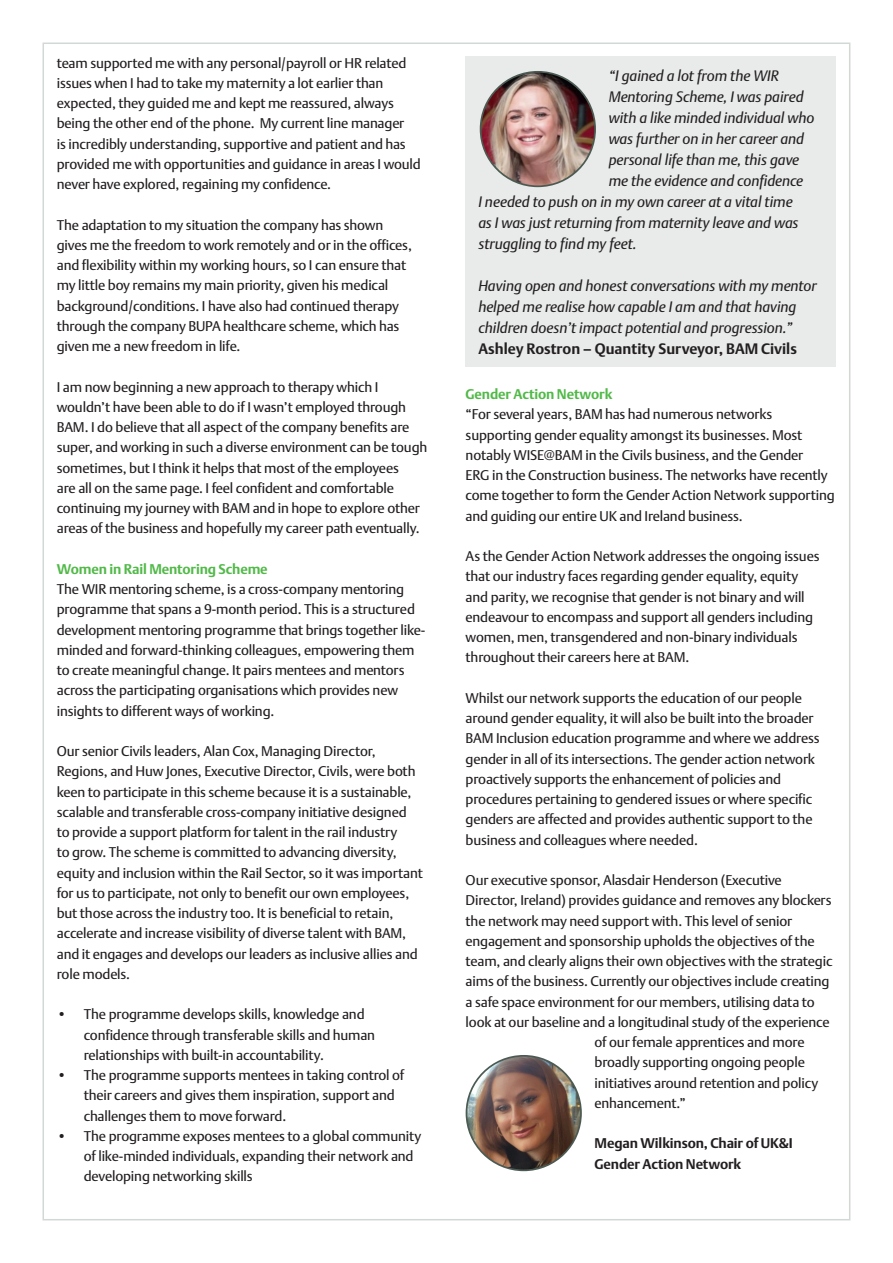
<style>
.page{position:relative;width:893px;height:1263px;background:#fff}
.page>*{position:absolute;margin:0;border:0;box-sizing:border-box;transform-origin:0 0}
.t1{font:italic 15px/21px "DTL Argo T";letter-spacing:-.005em;color:#231f20}
.t2{font:700 15px "DTL Argo T";color:#231f20}
.t3{font:13.95px/20.2px "DTL Argo T";letter-spacing:-.01em;color:#231f20}
.t4{font:700 13.95px "DTL Argo T";letter-spacing:-.01em;color:#51b948}
.t5{font:700 13.95px/20.2px "DTL Argo T";letter-spacing:-.01em;color:#231f20}
</style>
<div class="page">
<div style="left:466px;top:57px;width:370px;height:310px;background:#e8ebe9"></div>
<img style="left:481px;top:72px;width:114px;height:114px;border-radius:57px">
<div style="left:480px;top:71px;width:116px;height:116px;border:2px solid #4b5a52;border-radius:50%"></div>
<img style="left:466px;top:1056px;width:115px;height:114px;border-radius:57px">
<div style="left:466px;top:1055px;width:116px;height:116px;border:2px solid #4b5a52;border-radius:50%"></div>
<p class="t3" style="left:57px;top:52px;width:366px">team supported me with any personal/payroll or HR related issues when I had to take my maternity a lot earlier than expected, they guided me and kept me reassured, always being the other end of the phone. My current line manager<br>is incredibly understanding, supportive and patient and has provided me with opportunities and guidance in areas I would never have explored, regaining my confidence.</p>
<p class="t3" style="left:57px;top:214px;width:357px">The adaptation to my situation the company has shown gives me the freedom to work remotely and or in the offices, and flexibility within my working hours, so I can ensure that my little boy remains my main priority, given his medical background/conditions. I have also had continued therapy through the company BUPA healthcare scheme, which has given me a new freedom in life.</p>
<p class="t3" style="left:57px;top:376px;width:372px">I am now beginning a new approach to therapy which I wouldn’t have been able to do if I wasn’t employed through BAM. I do believe that all aspect of the company benefits are super, and working in such a diverse environment can be tough sometimes, but I think it helps that most of the employees<br>are all on the same page. I feel confident and comfortable continuing my journey with BAM and in hope to explore other areas of the business and hopefully my career path eventually.</p>
<p class="t4" style="left:57px;top:561px;width:213px">Women in Rail Mentoring Scheme</p>
<p class="t3" style="left:57px;top:579px;width:370px">The WIR mentoring scheme, is a cross-company mentoring programme that spans a 9-month period. This is a structured development mentoring programme that brings together like&shy;minded and forward-thinking colleagues, empowering them to create meaningful change. It pairs mentees and mentors across the participating organisations which provides new insights to different ways of working.</p>
<p class="t3" style="left:57px;top:741px;width:368px">Our senior Civils leaders, Alan Cox, Managing Director, Regions, and Huw Jones, Executive Director, Civils, were both keen to participate in this scheme because it is a sustainable, scalable and transferable cross-company initiative designed to provide a support platform for talent in the rail industry<br>to grow. The scheme is committed to advancing diversity, equity and inclusion within the Rail Sector, so it was important for us to participate, not only to benefit our own employees, but those across the industry too. It is beneficial to retain, accelerate and increase visibility of diverse talent with BAM, and it engages and develops our leaders as inclusive allies and role models.</p>
<p class="t3" style="left:84px;top:1004px;width:293px;text-indent:-27px">• The programme develops skills, knowledge and confidence through transferable skills and human relationships with built-in accountability.</p>
<p class="t3" style="left:84px;top:1065px;width:322px;text-indent:-27px">• The programme supports mentees in taking control of their careers and gives them inspiration, support and challenges them to move forward.</p>
<p class="t3" style="left:84px;top:1126px;width:339px;text-indent:-27px">• The programme exposes mentees to a global community of like-minded individuals, expanding their network and developing networking skills</p>
<p class="t1" style="left:609px;top:65px;width:172px">“I gained a lot from the WIR</p>
<p class="t1" style="left:609px;top:86px;width:196px">Mentoring Scheme, I was paired</p>
<p class="t1" style="left:609px;top:107px;width:207px">with a like minded individual who</p>
<p class="t1" style="left:609px;top:128px;width:197px">was further on in her career and</p>
<p class="t1" style="left:609px;top:149px;width:192px">personal life than me, this gave</p>
<p class="t1" style="left:609px;top:170px;width:196px">me the evidence and confidence</p>
<p class="t1" style="left:478px;top:191px;width:316px">I needed to push on in my own career at a vital time</p>
<p class="t1" style="left:478px;top:212px;width:322px">as I was just returning from maternity leave and was</p>
<p class="t1" style="left:478px;top:233px;width:160px">struggling to find my feet.</p>
<p class="t1" style="left:478px;top:275px;width:340px">Having open and honest conversations with my mentor helped me realise how capable I am and that having children doesn’t impact potential and progression.”</p>
<p class="t2" style="left:478px;top:340px;width:320px">Ashley Rostron – Quantity Surveyor, BAM Civils</p>
<p class="t4" style="left:466px;top:386px;width:148px">Gender Action Network</p>
<p class="t3" style="left:466px;top:404px;width:371px">“For several years, BAM has had numerous networks supporting gender equality amongst its businesses. Most notably WISE@BAM in the Civils business, and the Gender<br>ERG in the Construction business. The networks have recently come together to form the Gender Action Network supporting and guiding our entire UK and Ireland business.</p>
<p class="t3" style="left:466px;top:546px;width:355px">As the Gender Action Network addresses the ongoing issues that our industry faces regarding gender equality, equity and parity, we recognise that gender is not binary and will endeavour to encompass and support all genders including women, men, transgendered and non-binary individuals throughout their careers here at BAM.</p>
<p class="t3" style="left:466px;top:688px;width:355px">Whilst our network supports the education of our people around gender equality, it will also be built into the broader BAM Inclusion education programme and where we address gender in all of its intersections. The gender action network proactively supports the enhancement of policies and procedures pertaining to gendered issues or where specific genders are affected and provides authentic support to the business and colleagues where needed.</p>
<p class="t3" style="left:466px;top:870px;width:318px">Our executive sponsor, Alasdair Henderson (Executive</p>
<p class="t3" style="left:466px;top:890px;width:367px">Director, Ireland) provides guidance and removes any blockers</p>
<p class="t3" style="left:466px;top:910px;width:328px">the network may need support with. This level of senior</p>
<p class="t3" style="left:466px;top:931px;width:351px">engagement and sponsorship upholds the objectives of the</p>
<p class="t3" style="left:466px;top:951px;width:368px">team, and clearly aligns their own objectives with the strategic</p>
<p class="t3" style="left:466px;top:971px;width:365px">aims of the business. Currently our objectives include creating</p>
<p class="t3" style="left:466px;top:991px;width:351px">a safe space environment for our members, utilising data to</p>
<p class="t3" style="left:466px;top:1012px;width:365px">look at our baseline and a longitudinal study of the experience</p>
<p class="t3" style="left:595px;top:1032px;width:212px">of our female apprentices and more</p>
<p class="t3" style="left:595px;top:1052px;width:212px">broadly supporting ongoing people</p>
<p class="t3" style="left:595px;top:1072px;width:225px">initiatives around retention and policy</p>
<p class="t3" style="left:595px;top:1093px;width:93px">enhancement.”</p>
<p class="t5" style="left:595px;top:1133px;width:200px">Megan Wilkinson, Chair of UK&amp;I<br>Gender Action Network</p>
</div>
